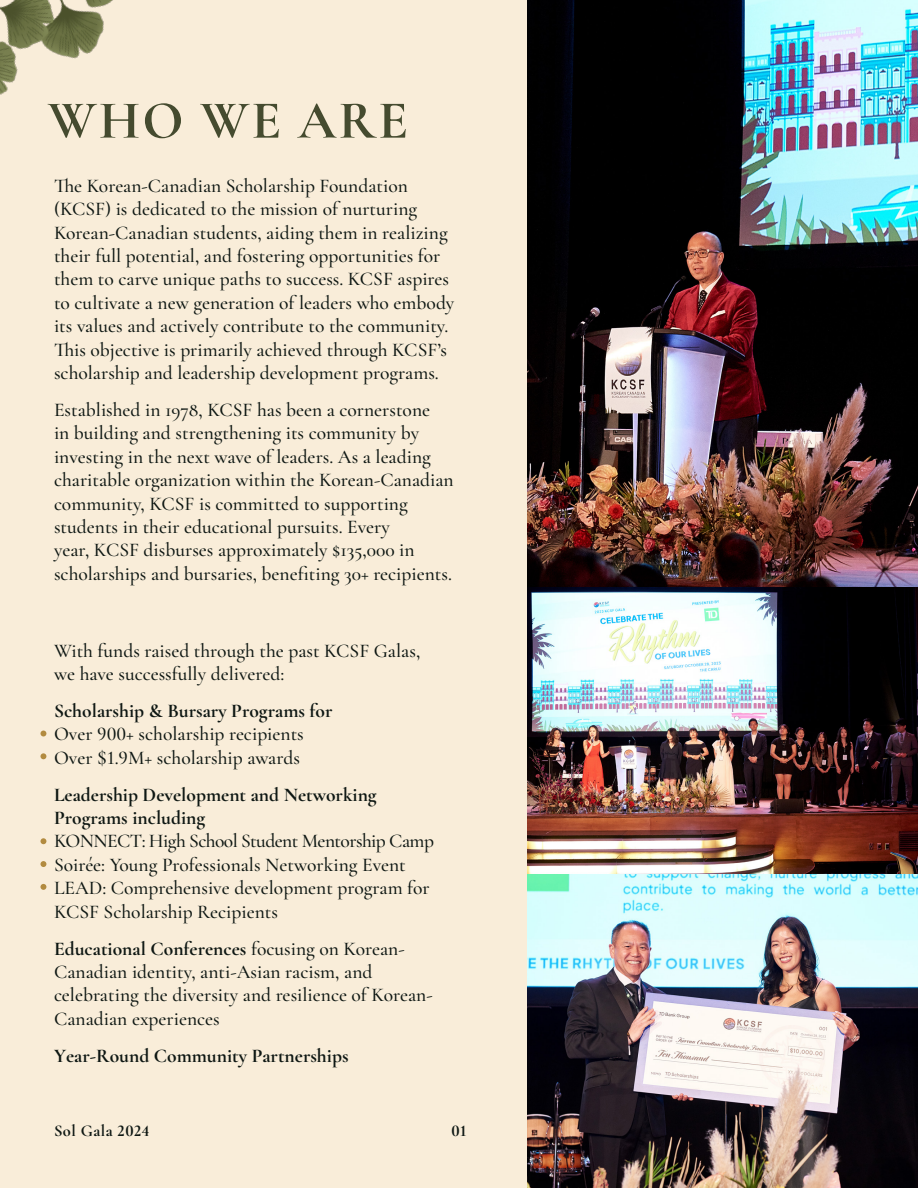
<style>
.page{position:relative;width:918px;height:1188px;background:#f9edd9}
.page>*{position:absolute;margin:0;border:0;box-sizing:border-box;transform-origin:0 0}
.Page_Title{font:700 54px "Cormorant Garamond";letter-spacing:.04em;color:#454b2f}
.Body_Paragraph{font:500 19.5px/23.4px "Cormorant Garamond";color:#0e1713}
.Body_Paragraph-2{font:700 19.5px "Cormorant Garamond";color:#0e1713}
.t1{font:700 16.5px "Cormorant Garamond";letter-spacing:.03em;color:#0e1713}
.s1{font-weight:700}
</style>
<div class="page">
<svg style="left:40px;top:731px;width:6px;height:5px"></svg>
<svg style="left:40px;top:838px;width:6px;height:6px"></svg>
<svg style="left:40px;top:753px;width:6px;height:6px"></svg>
<svg style="left:40px;top:861px;width:6px;height:6px"></svg>
<svg style="left:40px;top:884px;width:6px;height:6px"></svg>
<img style="left:0;top:0;width:113px;height:95px">
<img style="left:528px;top:0;width:390px;height:1188px">
<p class="Page_Title" style="left:48px;top:87px;width:362px">WHO WE ARE</p>
<p class="Body_Paragraph" style="left:54px;top:174px;width:402px">The Korean-Canadian Scholarship Foundation (KCSF) is dedicated to the mission of nurturing Korean-Canadian students, aiding them in realizing their full potential, and fostering opportunities for them to carve unique paths to success. KCSF aspires to cultivate a new generation of leaders who embody its values and actively contribute to the community.<br>This objective is primarily achieved through KCSF’s scholarship and leadership development programs.</p>
<p class="Body_Paragraph" style="left:54px;top:398px;width:401px">Established in 1978, KCSF has been a cornerstone<br>in building and strengthening its community by investing in the next wave of leaders. As a leading charitable organization within the Korean-Canadian community, KCSF is committed to supporting students in their educational pursuits. Every<br>year, KCSF disburses approximately $135,000 in scholarships and bursaries, benefiting 30+ recipients.</p>
<p class="Body_Paragraph" style="left:54px;top:639px;width:368px">With funds raised through the past KCSF Galas, we have successfully delivered:</p>
<p class="Body_Paragraph" style="left:54px;top:699px;width:280px"><span class="s1">Scholarship &amp; Bursary Programs for<br></span>Over 900+ scholarship recipients<br>Over $1.9M+ scholarship awards</p>
<p class="Body_Paragraph" style="left:54px;top:783px;width:382px"><span class="s1">Leadership Development and Networking Programs including<br></span>KONNECT: High School Student Mentorship Camp Soirée: Young Professionals Networking Event LEAD: Comprehensive development program for KCSF Scholarship Recipients</p>
<p class="Body_Paragraph" style="left:54px;top:937px;width:380px"><span class="s1">Educational Conferences</span> focusing on Korean-Canadian identity, anti-Asian racism, and celebrating the diversity and resilience of Korean-Canadian experiences</p>
<p class="Body_Paragraph-2" style="left:54px;top:1043px;width:296px">Year-Round Community Partnerships</p>
<p class="t1" style="left:54px;top:1120px;width:97px">Sol Gala 2024</p>
<p class="t1" style="left:451px;top:1120px;width:17px">01</p>
</div>
